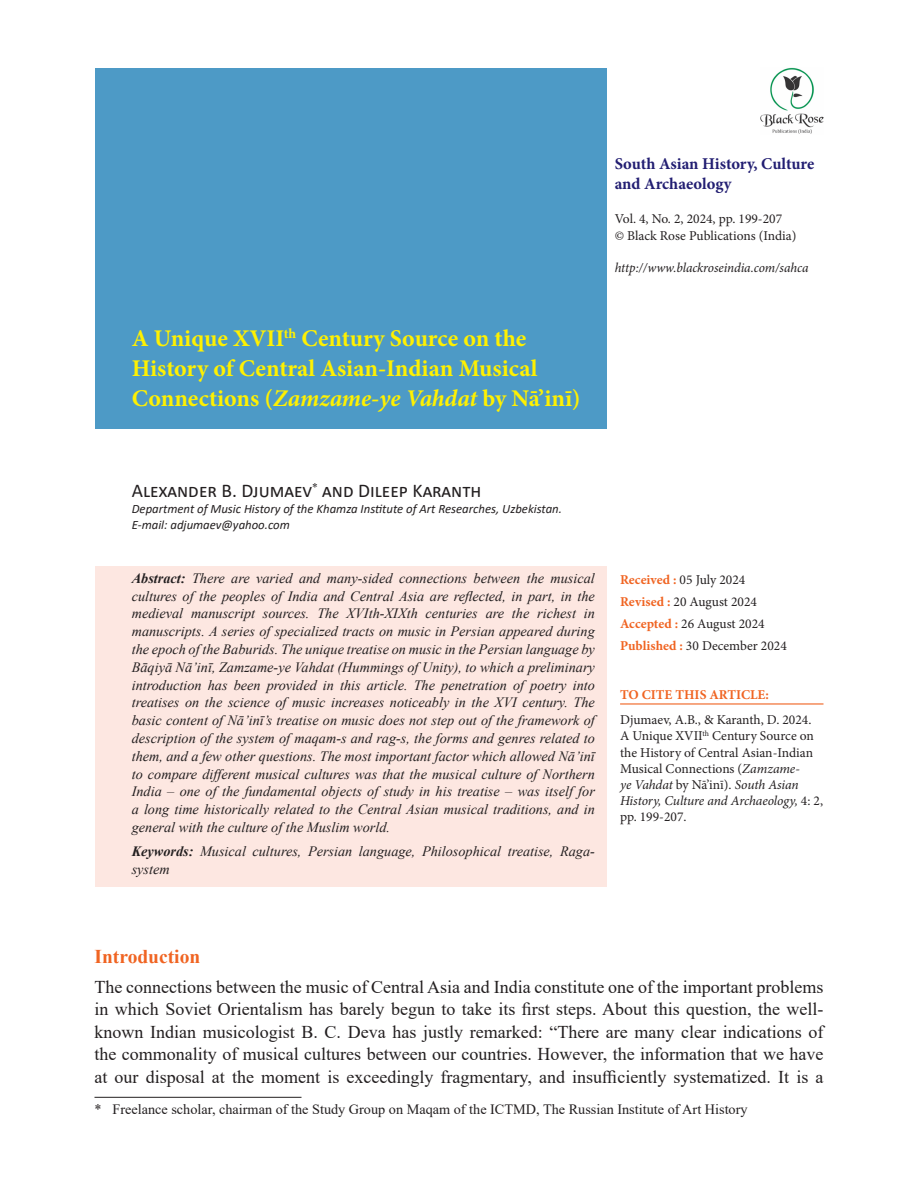
<style>
.page{position:relative;width:918px;height:1188px;background:#fff}
.page>*{position:absolute;margin:0;border:0;box-sizing:border-box;transform-origin:0 0}
.Head{font:700 24px/30px "Minion Pro";color:#fff101}
.author{font:19.5px "Calibri";color:#231f20}
.sub_head_1{font:700 19.5px "Times New Roman";color:#f06422}
.Body_left{font:18px/22.5px "Times New Roman";color:#231f20;text-align:justify}
.t1{font:700 16.5px/19.8px "Minion Pro";letter-spacing:-.005em;color:#221e72}
.abstract{font:italic 14.25px/17.9px "Times New Roman";color:#231f20;text-align:justify}
.ref{font:14.25px "Times New Roman";color:#231f20}
.t2{font:13.5px/16.2px "Minion Pro";color:#231f20}
.t3{font:italic 13.5px "Minion Pro";letter-spacing:-.005em;color:#231f20}
.t4{font:700 13.5px "Minion Pro";color:#f06422}
.author_ref{font:italic 12.75px/15.9px "Calibri";color:#231f20}
.s1{font-style:italic}
.s2{font-weight:700}
.s3{font-weight:700;color:#f06422}
</style>
<div class="page">
<div style="left:95px;top:68px;width:512px;height:360px;background:#4d9ac6"></div>
<div style="left:95px;top:566px;width:512px;height:320px;background:#fde7e1"></div>
<hr style="left:620px;top:703px;width:204px;height:2px;background:#f06422">
<hr style="left:94px;top:1097px;width:208px;height:1px;background:#231f20">
<img style="left:760px;top:68px;width:64px;height:66px">
<p class="Head" style="left:132px;top:323px;width:451px">A Unique XVII<sup>th</sup> Century Source on the<br>History of Central Asian-Indian Musical<br>Connections (<span class="s1">Zamzame-ye Vahdat</span> by Nā’inī)</p>
<p class="t1" style="left:615px;top:154px;width:201px">South Asian History, Culture and Archaeology</p>
<p class="t2" style="left:615px;top:211px;width:169px">Vol. 4, No. 2, 2024, pp. 199-207</p>
<p class="t2" style="left:615px;top:227px;width:183px">© Black Rose Publications (India)</p>
<p class="t3" style="left:615px;top:259px;width:195px">http://www.blackroseindia.com/sahca</p>
<p class="author" style="left:132px;top:477px;width:351px">Alexander B. Djumaev<sup>*</sup> and Dileep Karanth</p>
<p class="author_ref" style="left:132px;top:500px;width:432px">Department of Music History of the Khamza Institute of Art Researches, Uzbekistan.<br>E-mail: adjumaev@yahoo.com</p>
<p class="abstract" style="left:132px;top:569px;width:465px"><span class="s2">Abstract:</span> There are varied and many-sided connections between the musical cultures of the peoples of India and Central Asia are reflected, in part, in the medieval manuscript sources. The XVIth-XIXth centuries are the richest in manuscripts. A series of specialized tracts on music in Persian appeared during the epoch of the Baburids. The unique treatise on music in the Persian language by Bāqiyā Nā’inī, Zamzame-ye Vahdat (Hummings of Unity), to which a preliminary introduction has been provided in this article. The penetration of poetry into treatises on the science of music increases noticeably in the XVI century. The basic content of Nā’inī’s treatise on music does not step out of the framework of description of the system of maqam-s and rag-s, the forms and genres related to them, and a few other questions. The most important factor which allowed Nā’inī to compare different musical cultures was that the musical culture of Northern India – one of the fundamental objects of study in his treatise – was itself for a long time historically related to the Central Asian musical traditions, and in general with the culture of the Muslim world.</p>
<p class="abstract" style="left:132px;top:842px;width:465px"><span class="s2">Keywords:</span> Musical cultures, Persian language, Philosophical treatise, Raga&shy;system</p>
<p class="t2" style="left:620px;top:571px;width:127px"><span class="s3">Received :</span> 05 July 2024</p>
<p class="t2" style="left:620px;top:594px;width:138px"><span class="s3">Revised :</span> 20 August 2024</p>
<p class="t2" style="left:620px;top:616px;width:146px"><span class="s3">Accepted :</span> 26 August 2024</p>
<p class="t2" style="left:620px;top:638px;width:168px"><span class="s3">Published :</span> 30 December 2024</p>
<p class="t4" style="left:620px;top:685px;width:150px">TO CITE THIS ARTICLE:</p>
<p class="t2" style="left:620px;top:712px;width:205px">Djumaev, A.B., &amp; Karanth, D. 2024.<br>A Unique XVII<sup>th</sup> Century Source on the History of Central Asian-Indian<br>Musical Connections (<span class="s1">Zamzame-<br>ye Vahdat</span> by Nā’inī). <span class="s1">South Asian<br>History, Culture and Archaeology,</span> 4: 2, pp. 199-207.</p>
<p class="sub_head_1" style="left:94px;top:942px;width:107px">Introduction</p>
<p class="Body_left" style="left:94px;top:975px;width:731px">The connections between the music of Central Asia and India constitute one of the important problems in which Soviet Orientalism has barely begun to take its first steps. About this question, the well&shy;known Indian musicologist B. C. Deva has justly remarked: “There are many clear indications of the commonality of musical cultures between our countries. However, the information that we have at our disposal at the moment is exceedingly fragmentary, and insufficiently systematized. It is a</p>
<p class="ref" style="left:94px;top:1099px;width:655px">* Freelance scholar, chairman of the Study Group on Maqam of the ICTMD, The Russian Institute of Art History</p>
</div>
